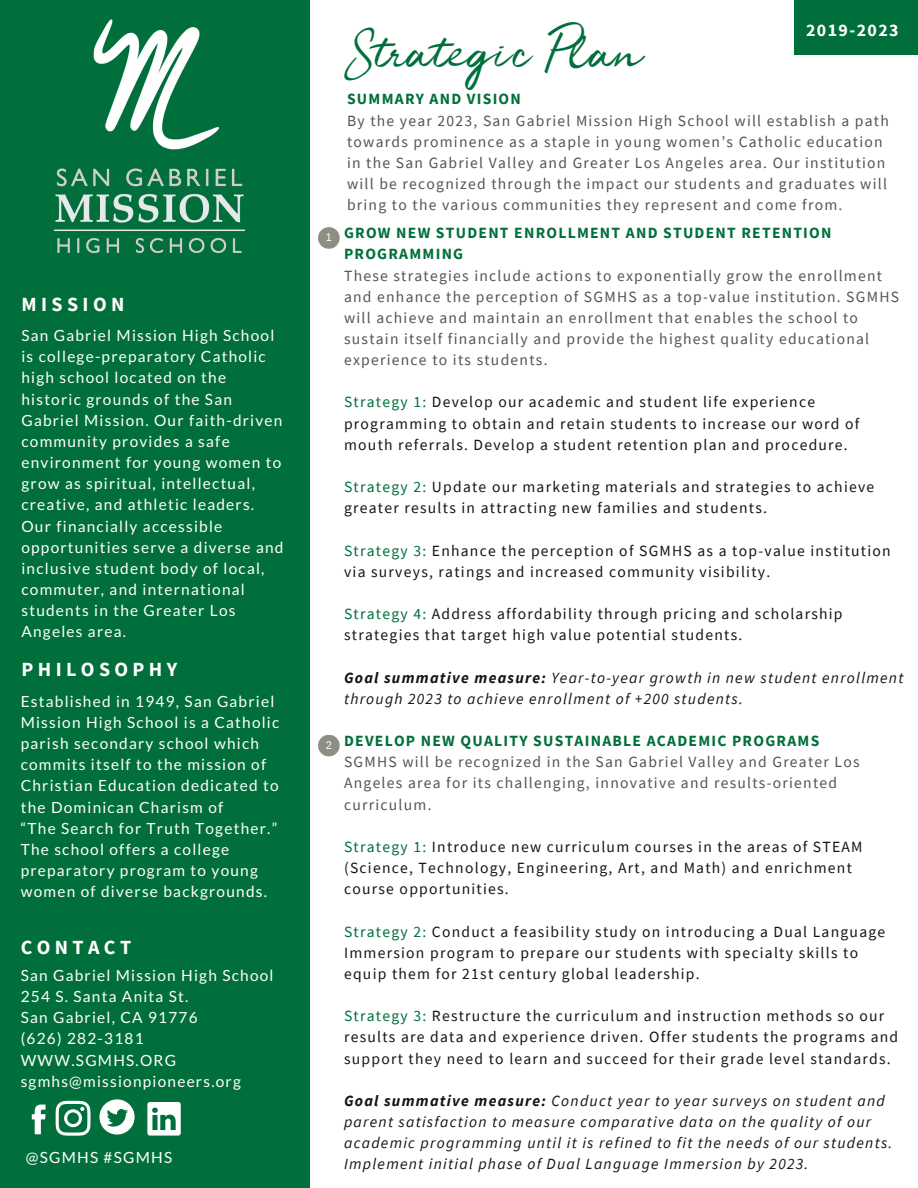
<style>
.page{position:relative;width:918px;height:1188px;background:#fff}
.page>*{position:absolute;margin:0;border:0;box-sizing:border-box;transform-origin:0 0}
.t1{font:44.25px "Jelytta";color:#006f3c}
.t2{font:700 20.1px "Source Sans Pro";letter-spacing:.22em;color:#fff}
.t3{font:700 17.85px "Source Sans Pro";letter-spacing:.08em;color:#fff}
.t4{font:15.6px/21.1px "Source Sans Pro";letter-spacing:.08em;color:#151515}
.t5{font:15.6px/21.1px "Source Sans Pro";letter-spacing:.08em;color:#545454}
.t6{font:italic 15.6px/21.1px "Source Sans Pro";letter-spacing:.08em;color:#151515}
.t7{font:700 15.6px/21.1px "Source Sans Pro";letter-spacing:.08em;color:#006f3c}
.t8{font:15.45px/21.1px "Lato";letter-spacing:.08em;color:#fff}
.t9{font:11.1px "Arimo";color:#fff}
.s1{color:#006f3c}
.s2{font-weight:700}
</style>
<div class="page">
<div style="left:0;top:0;width:309px;height:1188px;background:#006f3c"></div>
<img style="left:93px;top:19px;width:126px;height:113px">
<img style="left:54px;top:132px;width:191px;height:121px">
<div style="left:794px;top:0;width:124px;height:55px;background:#006f3c"></div>
<svg style="left:318px;top:227px;width:22px;height:22px"></svg>
<svg style="left:32px;top:1105px;width:14px;height:29px"></svg>
<svg style="left:56px;top:1101px;width:35px;height:35px"></svg>
<svg style="left:99px;top:1099px;width:36px;height:36px"></svg>
<svg style="left:147px;top:1102px;width:34px;height:34px"></svg>
<svg style="left:318px;top:735px;width:22px;height:21px"></svg>
<p class="t2" style="left:21px;top:291px;width:105px">MISSION</p>
<p class="t8" style="left:21px;top:325px;width:264px">San Gabriel Mission High School is college-preparatory Catholic high school located on the historic grounds of the San<br>Gabriel Mission. Our faith-driven community provides a safe environment for young women to grow as spiritual, intellectual, creative, and athletic leaders.<br>Our financially accessible opportunities serve a diverse and inclusive student body of local, commuter, and international students in the Greater Los<br>Angeles area.</p>
<p class="t2" style="left:21px;top:656px;width:157px">PHILOSOPHY</p>
<p class="t8" style="left:21px;top:690px;width:260px">Established in 1949, San Gabriel<br>Mission High School is a Catholic parish secondary school which commits itself to the mission of<br>Christian Education dedicated to the Dominican Charism of<br>“The Search for Truth Together.”<br>The school offers a college preparatory program to young women of diverse backgrounds.</p>
<p class="t2" style="left:21px;top:934px;width:112px">CONTACT</p>
<p class="t8" style="left:21px;top:964px;width:254px">San Gabriel Mission High School<br>254 S. Santa Anita St.<br>San Gabriel, CA 91776<br>(626) 282-3181<br>WWW.SGMHS.ORG sgmhs@missionpioneers.org</p>
<p class="t8" style="left:26px;top:1146px;width:148px">@SGMHS #SGMHS</p>
<p class="t9" style="left:326px;top:231px;width:8px">1</p>
<p class="t9" style="left:326px;top:739px;width:8px">2</p>
<h1 class="t1" style="left:344px;top:26px;width:300px">Strategic Plan</h1>
<p class="t3" style="left:806px;top:19px;width:94px">2019-2023</p>
<p class="t7" style="left:347px;top:88px;width:175px">SUMMARY AND VISION</p>
<p class="t5" style="left:347px;top:109px;width:543px">By the year 2023, San Gabriel Mission High School will establish a path towards prominence as a staple in young women’s Catholic education in the San Gabriel Valley and Greater Los Angeles area. Our institution will be recognized through the impact our students and graduates will bring to the various communities they represent and come from.</p>
<p class="t7" style="left:344px;top:222px;width:489px">GROW NEW STUDENT ENROLLMENT AND STUDENT RETENTION<br>PROGRAMMING</p>
<p class="t5" style="left:344px;top:264px;width:557px">These strategies include actions to exponentially grow the enrollment and enhance the perception of SGMHS as a top-value institution. SGMHS will achieve and maintain an enrollment that enables the school to sustain itself financially and provide the highest quality educational experience to its students.</p>
<p class="t4" style="left:344px;top:391px;width:517px"><span class="s1">Strategy 1:</span> Develop our academic and student life experience programming to obtain and retain students to increase our word of mouth referrals. Develop a student retention plan and procedure.</p>
<p class="t4" style="left:344px;top:476px;width:532px"><span class="s1">Strategy 2:</span> Update our marketing materials and strategies to achieve greater results in attracting new families and students.</p>
<p class="t4" style="left:344px;top:540px;width:548px"><span class="s1">Strategy 3:</span> Enhance the perception of SGMHS as a top-value institution via surveys, ratings and increased community visibility.</p>
<p class="t4" style="left:344px;top:603px;width:500px"><span class="s1">Strategy 4:</span> Address affordability through pricing and scholarship strategies that target high value potential students.</p>
<p class="t6" style="left:344px;top:666px;width:561px"><span class="s2">Goal summative measure:</span> Year-to-year growth in new student enrollment through 2023 to achieve enrollment of +200 students.</p>
<p class="t7" style="left:344px;top:730px;width:477px">DEVELOP NEW QUALITY SUSTAINABLE ACADEMIC PROGRAMS</p>
<p class="t5" style="left:344px;top:751px;width:517px">SGMHS will be recognized in the San Gabriel Valley and Greater Los<br>Angeles area for its challenging, innovative and results-oriented curriculum.</p>
<p class="t4" style="left:344px;top:836px;width:520px"><span class="s1">Strategy 1:</span> Introduce new curriculum courses in the areas of STEAM (Science, Technology, Engineering, Art, and Math) and enrichment course opportunities.</p>
<p class="t4" style="left:344px;top:920px;width:543px"><span class="s1">Strategy 2:</span> Conduct a feasibility study on introducing a Dual Language<br>Immersion program to prepare our students with specialty skills to equip them for 21st century global leadership.</p>
<p class="t4" style="left:344px;top:1005px;width:556px"><span class="s1">Strategy 3:</span> Restructure the curriculum and instruction methods so our results are data and experience driven. Offer students the programs and support they need to learn and succeed for their grade level standards.</p>
<p class="t6" style="left:344px;top:1090px;width:550px"><span class="s2">Goal summative measure:</span> Conduct year to year surveys on student and parent satisfaction to measure comparative data on the quality of our academic programming until it is refined to fit the needs of our students.<br>Implement initial phase of Dual Language Immersion by 2023.</p>
</div>
